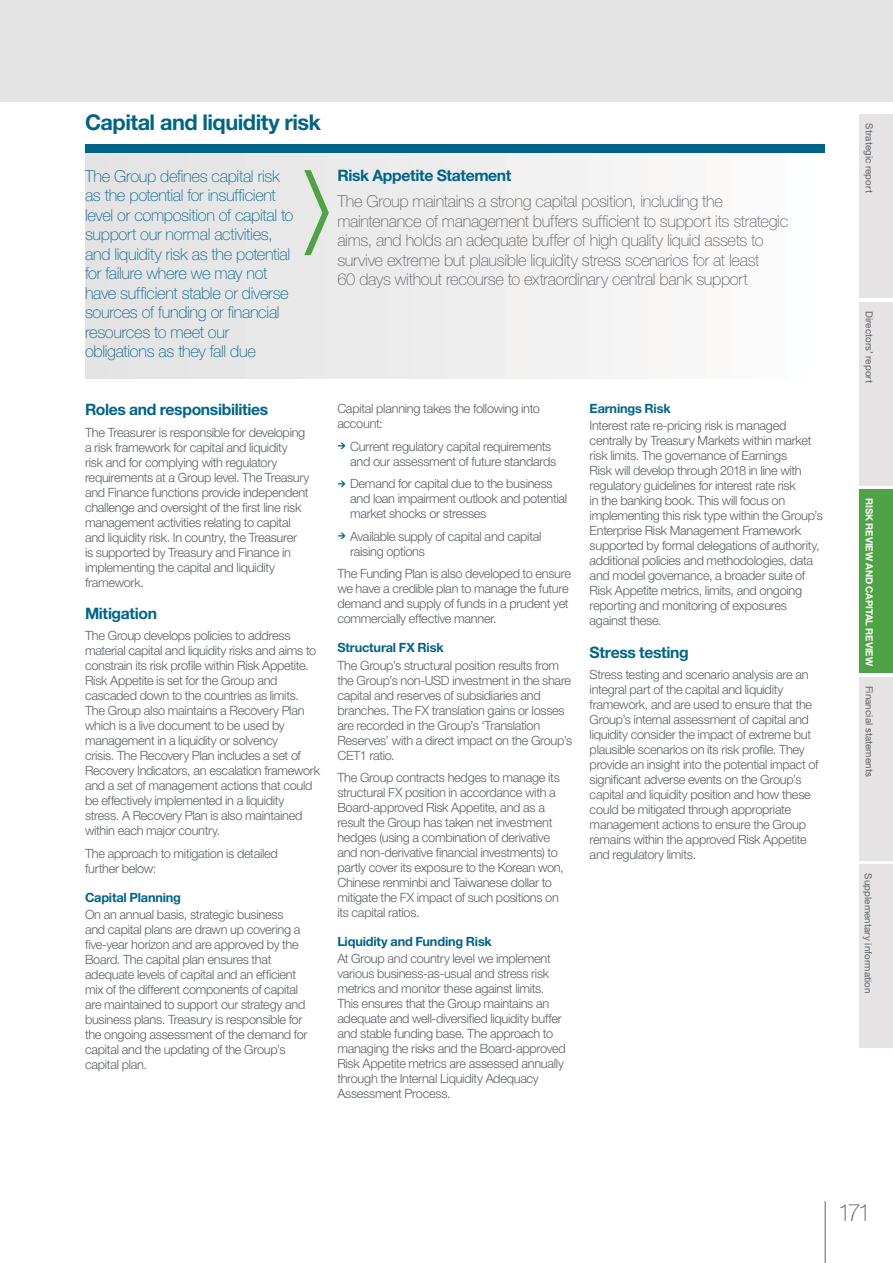
<style>
.page{position:relative;width:893px;height:1263px;background:#fff}
.page>*{position:absolute;margin:0;border:0;box-sizing:border-box;transform-origin:0 0}
.t1{font:100 24px "Helvetica Neue LT Std";color:#5c6065}
.t2{font:700 21.75px "Helvetica Neue LT Std";letter-spacing:-.025em;color:#006488}
.t3{font:100 16.5px/19.5px "Helvetica Neue LT Std";letter-spacing:-.02em;color:#5c6065}
.t4{font:100 16.5px/19.5px "Helvetica Neue LT Std";letter-spacing:-.02em;color:#006488}
.t5{font:700 15.75px "Helvetica Neue LT Std";letter-spacing:-.025em;color:#006488}
.t6{font:300 12.75px/15px "Helvetica Neue LT Std";letter-spacing:-.02em;color:#5c6065}
.t7{font:700 12.75px "Helvetica Neue LT Std";letter-spacing:-.015em;color:#006488}
.t8{font:9.75px "Helvetica Neue LT Std";letter-spacing:.01em;color:#5c6065}
.t9{font:700 9.75px "Helvetica Neue LT Std";letter-spacing:-.005em;color:#fff}
</style>
<div class="page">
<div style="left:0;top:0;width:893px;height:102px;background:#e4e3e4"></div>
<div style="left:859px;top:490px;width:34px;height:183px;background:#4fa246"></div>
<div style="left:859px;top:115px;width:34px;height:183px;background:#e5e3e4"></div>
<div style="left:859px;top:865px;width:34px;height:183px;background:#e5e3e4"></div>
<div style="left:859px;top:677px;width:34px;height:184px;background:#e5e3e4"></div>
<div style="left:859px;top:302px;width:34px;height:184px;background:#e5e3e4"></div>
<hr style="left:825px;top:1201px;width:1px;height:62px;background:#5c6065">
<div style="left:85px;top:145px;width:740px;height:8px;background:#006488"></div>
<div style="left:85px;top:153px;width:740px;height:225px;background:linear-gradient(to right,#e2e1e2,#fcfcfc)"></div>
<svg style="left:304px;top:170px;width:25px;height:85px;background:#c1d6be"></svg>
<h2 class="t2" style="left:85px;top:115px;width:237px">Capital and liquidity risk</h2>
<p class="t4" style="left:85px;top:168px;width:210px">The Group defines capital risk as the potential for insufficient level or composition of capital to support our normal activities, and liquidity risk as the potential for failure where we may not have sufficient stable or diverse sources of funding or financial resources to meet our obligations as they fall due</p>
<p class="t5" style="left:337px;top:170px;width:176px">Risk Appetite Statement</p>
<p class="t3" style="left:337px;top:194px;width:452px">The Group maintains a strong capital position, including the maintenance of management buffers sufficient to support its strategic aims, and holds an adequate buffer of high quality liquid assets to survive extreme but plausible liquidity stress scenarios for at least<br>60 days without recourse to extraordinary central bank support</p>
<p class="t5" style="left:85px;top:404px;width:185px">Roles and responsibilities</p>
<p class="t6" style="left:85px;top:426px;width:226px">The Treasurer is responsible for developing a risk framework for capital and liquidity<br>risk and for complying with regulatory requirements at a Group level. The Treasury and Finance functions provide independent challenge and oversight of the first line risk management activities relating to capital and liquidity risk. In country, the Treasurer<br>is supported by Treasury and Finance in implementing the capital and liquidity framework.</p>
<p class="t5" style="left:85px;top:608px;width:74px">Mitigation</p>
<p class="t6" style="left:85px;top:630px;width:237px">The Group develops policies to address material capital and liquidity risks and aims to constrain its risk profile within Risk Appetite.<br>Risk Appetite is set for the Group and cascaded down to the countries as limits.<br>The Group also maintains a Recovery Plan which is a live document to be used by management in a liquidity or solvency<br>crisis. The Recovery Plan includes a set of Recovery Indicators, an escalation framework and a set of management actions that could be effectively implemented in a liquidity stress. A Recovery Plan is also maintained within each major country.</p>
<p class="t6" style="left:85px;top:847px;width:194px">The approach to mitigation is detailed further below:</p>
<p class="t7" style="left:85px;top:893px;width:98px">Capital Planning</p>
<p class="t6" style="left:85px;top:909px;width:224px">On an annual basis, strategic business<br>and capital plans are drawn up covering a five-year horizon and are approved by the Board. The capital plan ensures that adequate levels of capital and an efficient mix of the different components of capital are maintained to support our strategy and business plans. Treasury is responsible for the ongoing assessment of the demand for capital and the updating of the Group’s capital plan.</p>
<p class="t6" style="left:337px;top:403px;width:204px">Capital planning takes the following into account:</p>
<p class="t6" style="left:350px;top:440px;width:208px">Current regulatory capital requirements and our assessment of future standards</p>
<p class="t6" style="left:350px;top:478px;width:219px">Demand for capital due to the business and loan impairment outlook and potential market shocks or stresses</p>
<p class="t6" style="left:350px;top:530px;width:193px">Available supply of capital and capital raising options</p>
<p class="t6" style="left:337px;top:568px;width:235px">The Funding Plan is also developed to ensure we have a credible plan to manage the future demand and supply of funds in a prudent yet commercially effective manner.</p>
<p class="t7" style="left:337px;top:643px;width:108px">Structural FX Risk</p>
<p class="t6" style="left:337px;top:659px;width:236px">The Group’s structural position results from the Group’s non-USD investment in the share capital and reserves of subsidiaries and branches. The FX translation gains or losses are recorded in the Group’s ‘Translation Reserves’ with a direct impact on the Group’s CET1 ratio.</p>
<p class="t6" style="left:337px;top:771px;width:228px">The Group contracts hedges to manage its structural FX position in accordance with a Board-approved Risk Appetite, and as a result the Group has taken net investment hedges (using a combination of derivative and non-derivative financial investments) to partly cover its exposure to the Korean won, Chinese renminbi and Taiwanese dollar to mitigate the FX impact of such positions on its capital ratios.</p>
<p class="t7" style="left:337px;top:937px;width:156px">Liquidity and Funding Risk</p>
<p class="t6" style="left:337px;top:953px;width:230px">At Group and country level we implement various business-as-usual and stress risk metrics and monitor these against limits.<br>This ensures that the Group maintains an adequate and well-diversified liquidity buffer and stable funding base. The approach to managing the risks and the Board-approved Risk Appetite metrics are assessed annually through the Internal Liquidity Adequacy Assessment Process.</p>
<p class="t7" style="left:590px;top:404px;width:83px">Earnings Risk</p>
<p class="t6" style="left:590px;top:420px;width:235px">Interest rate re-pricing risk is managed centrally by Treasury Markets within market risk limits. The governance of Earnings<br>Risk will develop through 2018 in line with regulatory guidelines for interest rate risk<br>in the banking book. This will focus on implementing this risk type within the Group’s Enterprise Risk Management Framework supported by formal delegations of authority, additional policies and methodologies, data and model governance, a broader suite of Risk Appetite metrics, limits, and ongoing reporting and monitoring of exposures against these.</p>
<p class="t5" style="left:590px;top:646px;width:101px">Stress testing</p>
<p class="t6" style="left:590px;top:668px;width:230px">Stress testing and scenario analysis are an integral part of the capital and liquidity framework, and are used to ensure that the Group’s internal assessment of capital and liquidity consider the impact of extreme but plausible scenarios on its risk profile. They provide an insight into the potential impact of significant adverse events on the Group’s capital and liquidity position and how these could be mitigated through appropriate management actions to ensure the Group remains within the approved Risk Appetite and regulatory limits.</p>
<p class="t8" style="left:873px;top:123px;width:71px;rotate:90deg">Strategic report</p>
<p class="t8" style="left:873px;top:311px;width:74px;rotate:90deg">Directors’ report</p>
<p class="t9" style="left:873px;top:498px;width:169px;rotate:90deg">RISK REVIEW AND CAPITAL REVIEW</p>
<p class="t8" style="left:873px;top:686px;width:93px;rotate:90deg">Financial statements</p>
<p class="t8" style="left:872px;top:873px;width:122px;rotate:90deg">Supplementary information</p>
<h1 class="t1" style="left:838px;top:1203px;width:35px">171</h1>
</div>
